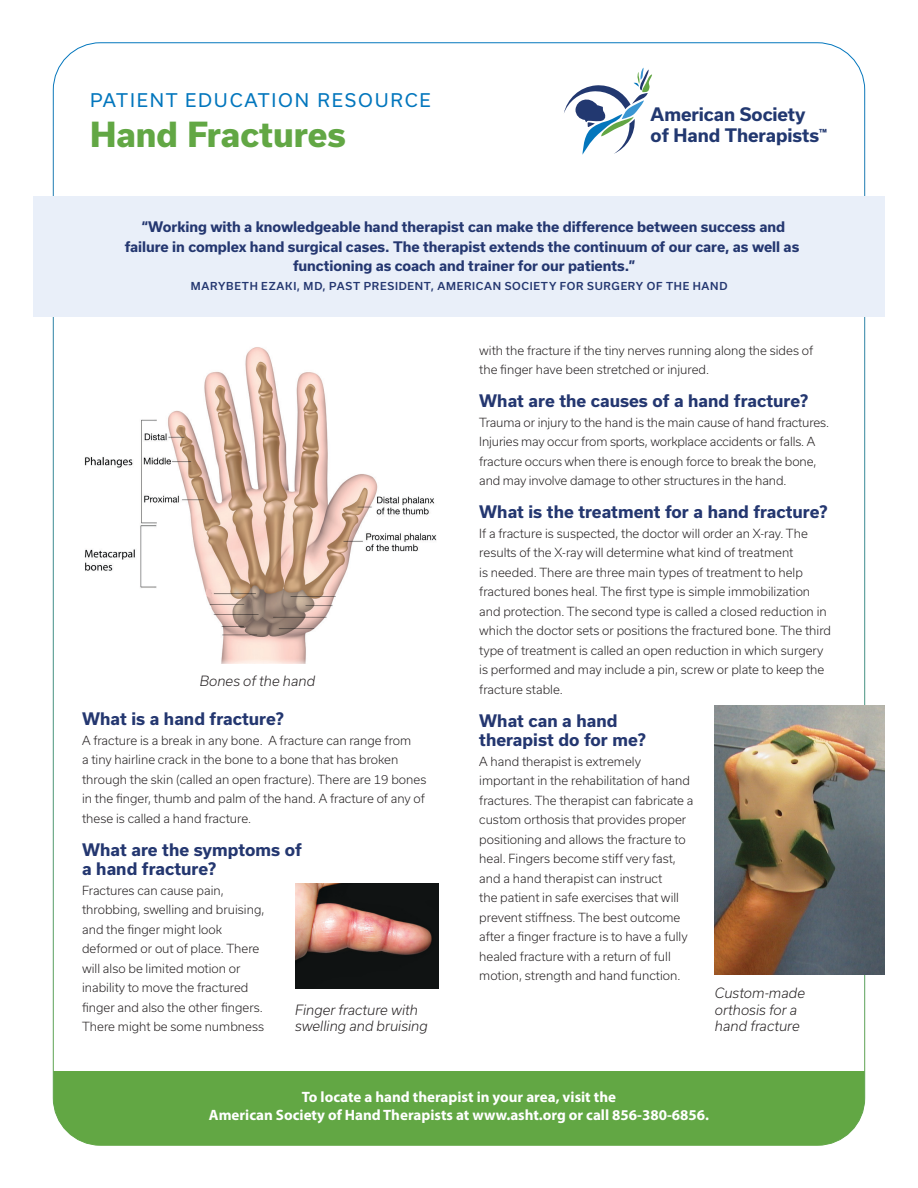
<style>
.page{position:relative;width:918px;height:1188px;background:#fff}
.page>*{position:absolute;margin:0;border:0;box-sizing:border-box;transform-origin:0 0}
.t1{font:800 33px "Usual";color:#62a744}
.Heading__PER{font:18px "Usual";letter-spacing:.1em;color:#0276bd}
.t2{font:700 17.7px/21.3px "Usual";letter-spacing:-.005em;color:#223870}
.Subhead{font:700 16.5px/19.5px "Usual";color:#243770}
.t3{font:700 15px/18px "Myriad Pro";color:#fff;text-align:center}
.t4{font:700 13.95px/19.5px "Usual";letter-spacing:-.005em;color:#243770;text-align:center}
.t5{font:italic 300 13.5px/16.5px "Usual";color:#231f20}
.Body{font:300 12px/19.5px "Usual";color:#231f20}
.t6{font:500 10.5px "Usual";letter-spacing:.07em;color:#243770}
</style>
<div class="page">
<div style="left:53px;top:1071px;width:812px;height:74px;background:#62a744"></div>
<div style="left:33px;top:197px;width:852px;height:120px;background:#e9eff9"></div>
<svg style="left:564px;top:68px;width:88px;height:87px"></svg>
<img style="left:84px;top:347px;width:353px;height:317px">
<img style="left:715px;top:705px;width:170px;height:269px">
<img style="left:295px;top:884px;width:144px;height:105px">
<p class="Heading__PER" style="left:90px;top:90px;width:342px">PATIENT EDUCATION RESOURCE</p>
<p class="t1" style="left:90px;top:115px;width:257px">Hand Fractures</p>
<h3 class="t2" style="left:651px;top:103px;width:178px">American Society of Hand Therapists<sup>™</sup></h3>
<p class="t4" style="left:125px;top:217px;width:676px">“Working with a knowledgeable hand therapist can make the difference between success and failure in complex hand surgical cases. The therapist extends the continuum of our care, as well as functioning as coach and trainer for our patients.”</p>
<p class="t6" style="left:191px;top:280px;width:538px">MARYBETH EZAKI, MD, PAST PRESIDENT, AMERICAN SOCIETY FOR SURGERY OF THE HAND</p>
<p class="t5" style="left:200px;top:673px;width:117px">Bones of the hand</p>
<p class="Subhead" style="left:82px;top:709px;width:203px">What is a hand fracture?</p>
<p class="Body" style="left:82px;top:730px;width:346px">A fracture is a break in any bone. A fracture can range from<br>a tiny hairline crack in the bone to a bone that has broken through the skin (called an open fracture). There are 19 bones in the finger, thumb and palm of the hand. A fracture of any of these is called a hand fracture.</p>
<p class="Subhead" style="left:82px;top:840px;width:221px">What are the symptoms of a hand fracture?</p>
<p class="Body" style="left:82px;top:880px;width:184px">Fractures can cause pain, throbbing, swelling and bruising, and the finger might look deformed or out of place. There will also be limited motion or inability to move the fractured finger and also the other fingers.<br>There might be some numbness</p>
<p class="t5" style="left:295px;top:1002px;width:134px">Finger fracture with swelling and bruising</p>
<p class="Body" style="left:479px;top:340px;width:335px">with the fracture if the tiny nerves running along the sides of the finger have been stretched or injured.</p>
<p class="Subhead" style="left:479px;top:391px;width:331px">What are the causes of a hand fracture?</p>
<p class="Body" style="left:479px;top:412px;width:351px">Trauma or injury to the hand is the main cause of hand fractures.<br>Injuries may occur from sports, workplace accidents or falls. A fracture occurs when there is enough force to break the bone, and may involve damage to other structures in the hand.</p>
<p class="Subhead" style="left:479px;top:502px;width:350px">What is the treatment for a hand fracture?</p>
<p class="Body" style="left:479px;top:523px;width:353px">If a fracture is suspected, the doctor will order an X-ray. The results of the X-ray will determine what kind of treatment<br>is needed. There are three main types of treatment to help fractured bones heal. The first type is simple immobilization and protection. The second type is called a closed reduction in which the doctor sets or positions the fractured bone. The third type of treatment is called an open reduction in which surgery is performed and may include a pin, screw or plate to keep the fracture stable.</p>
<p class="Subhead" style="left:479px;top:711px;width:168px">What can a hand therapist do for me?</p>
<p class="Body" style="left:479px;top:751px;width:216px">A hand therapist is extremely important in the rehabilitation of hand fractures. The therapist can fabricate a custom orthosis that provides proper positioning and allows the fracture to heal. Fingers become stiff very fast, and a hand therapist can instruct<br>the patient in safe exercises that will prevent stiffness. The best outcome after a finger fracture is to have a fully healed fracture with a return of full motion, strength and hand function.</p>
<p class="t5" style="left:715px;top:985px;width:92px">Custom-made orthosis for a hand fracture</p>
<p class="t3" style="left:209px;top:1087px;width:502px">To locate a hand therapist in your area, visit the<br>American Society of Hand Therapists at www.asht.org or call 856-380-6856.</p>
</div>
